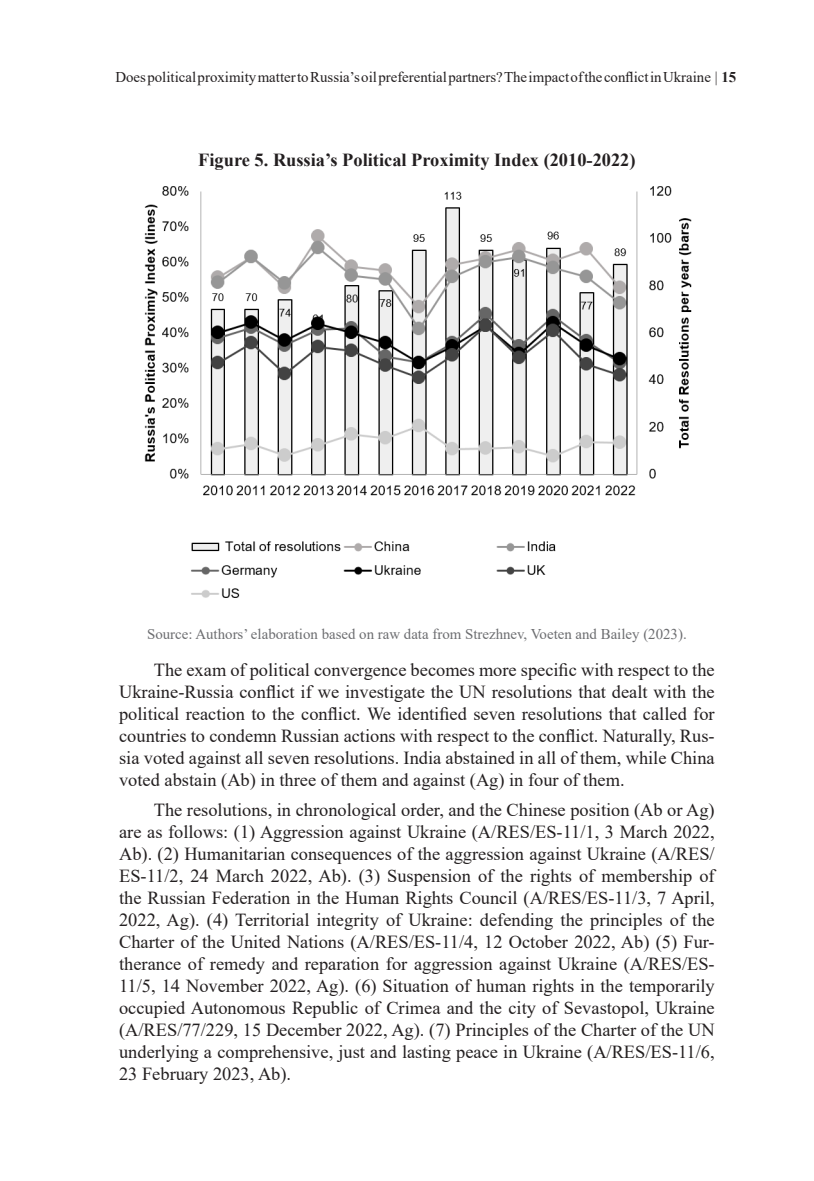
<style>
.page{position:relative;width:814px;height:1181px;background:#fff}
.page>*{position:absolute;margin:0;border:0;box-sizing:border-box;transform-origin:0 0}
.FCU_Párrafo{font:18.38px/22.1px "Times New Roman";color:#231f20;text-align:justify}
.Tit_gráfico{font:700 18.38px "Times New Roman";color:#231f20}
.t1{font:14.88px "Times New Roman";color:#231f20}
.Pie_imagen{font:14.88px "Times New Roman";color:#6c6d70}
.s1{font-weight:700}
</style>
<div class="page">
<img style="left:144px;top:186px;width:548px;height:412px">
<p class="t1" style="left:115px;top:67px;width:622px">Does political proximity matter to Russia’s oil preferential partners? The impact of the conflict in Ukraine | <span class="s1">15</span></p>
<p class="Tit_gráfico" style="left:198px;top:147px;width:439px">Figure 5. Russia’s Political Proximity Index (2010-2022)</p>
<p class="Pie_imagen" style="left:147px;top:623px;width:541px">Source: Authors’ elaboration based on raw data from Strezhnev, Voeten and Bailey (2023).</p>
<p class="FCU_Párrafo" style="left:119px;top:658px;width:597px;text-indent:35px">The exam of political convergence becomes more specific with respect to the Ukraine-Russia conflict if we investigate the UN resolutions that dealt with the political reaction to the conflict. We identified seven resolutions that called for countries to condemn Russian actions with respect to the conflict. Naturally, Rus&shy;sia voted against all seven resolutions. India abstained in all of them, while China voted abstain (Ab) in three of them and against (Ag) in four of them.</p>
<p class="FCU_Párrafo" style="left:119px;top:798px;width:597px;text-indent:35px">The resolutions, in chronological order, and the Chinese position (Ab or Ag) are as follows: (1) Aggression against Ukraine (A/RES/ES-11/1, 3 March 2022, Ab). (2) Humanitarian consequences of the aggression against Ukraine (A/RES/ ES-11/2, 24 March 2022, Ab). (3) Suspension of the rights of membership of the Russian Federation in the Human Rights Council (A/RES/ES-11/3, 7 April, 2022, Ag). (4) Territorial integrity of Ukraine: defending the principles of the Charter of the United Nations (A/RES/ES-11/4, 12 October 2022, Ab) (5) Fur&shy;therance of remedy and reparation for aggression against Ukraine (A/RES/ES-11/5, 14 November 2022, Ag). (6) Situation of human rights in the temporarily occupied Autonomous Republic of Crimea and the city of Sevastopol, Ukraine (A/RES/77/229, 15 December 2022, Ag). (7) Principles of the Charter of the UN underlying a comprehensive, just and lasting peace in Ukraine (A/RES/ES-11/6, 23 February 2023, Ab).</p>
</div>
